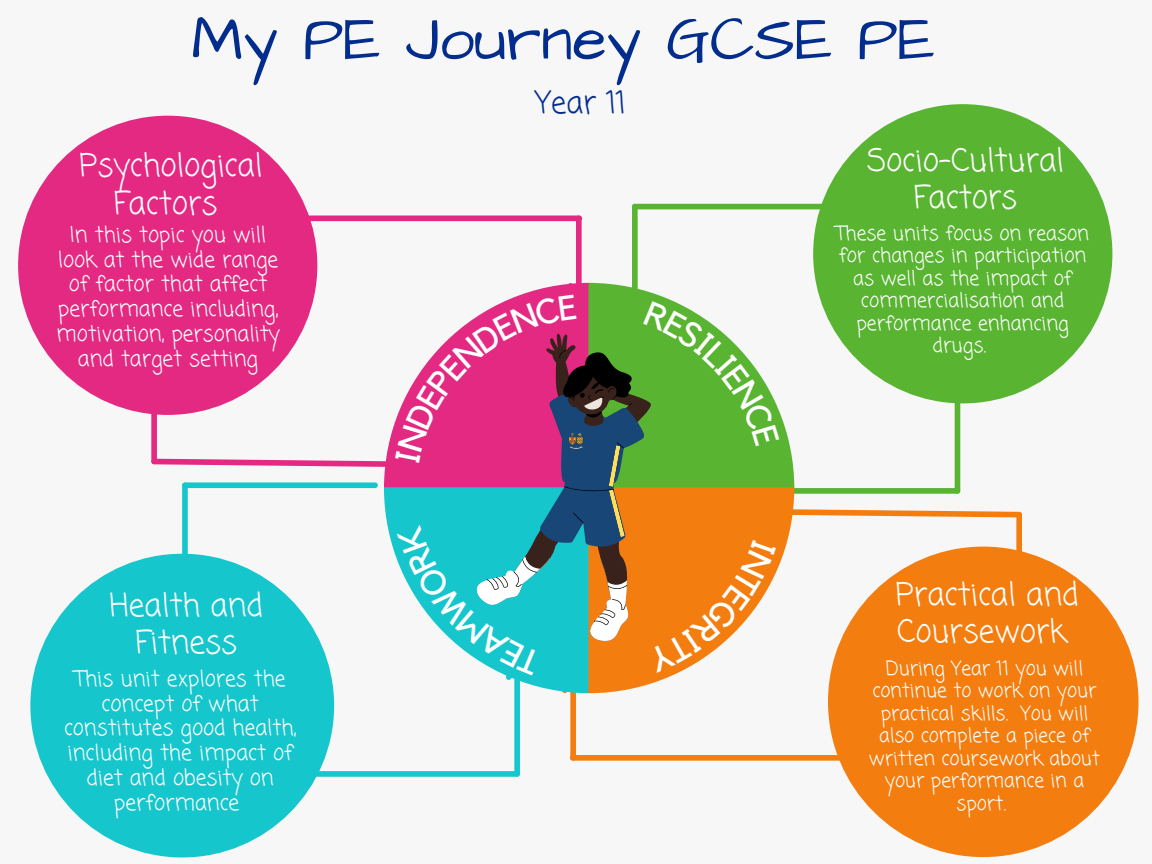
<style>
.page{position:relative;width:1152px;height:864px;background:#f7f7f7}
.page>*{position:absolute;margin:0;border:0;box-sizing:border-box;transform-origin:0 0}
.t1{font:63px "Architects Daughter";color:#022d8c}
.t2{font:31.5px/37.2px "Coming Soon";color:#fff;text-align:center}
.t3{font:30.45px "Coming Soon";color:#022d8c}
.t4{font:21.6px/24.8px "Coming Soon";color:#fff;text-align:center}
.t5{font:19.8px/22.5px "Coming Soon";color:#fff;text-align:center}
.t6{font:19.5px/22.5px "Coming Soon";color:#fff;text-align:center}
</style>
<div class="page">
<div style="left:18px;top:116px;width:299px;height:299px;background:#e42982;border-radius:50%"></div>
<div style="left:813px;top:104px;width:299px;height:299px;background:#59b432;border-radius:50%"></div>
<div style="left:30px;top:554px;width:304px;height:303px;background:#16c6cd;border-radius:50%"></div>
<div style="left:828px;top:547px;width:311px;height:310px;background:#f47d0f;border-radius:50%"></div>
<div style="left:302px;top:216px;width:277px;height:5px;background:#e42982"></div>
<div style="left:576px;top:218px;width:6px;height:78px;background:#e42982"></div>
<div style="left:573px;top:755px;width:278px;height:6px;background:#f47d0f"></div>
<div style="left:570px;top:680px;width:6px;height:78px;background:#f47d0f"></div>
<div style="left:635px;top:204px;width:190px;height:5px;background:#59b432"></div>
<div style="left:632px;top:207px;width:6px;height:106px;background:#59b432"></div>
<div style="left:314px;top:771px;width:203px;height:6px;background:#16c6cd"></div>
<div style="left:514px;top:667px;width:6px;height:107px;background:#16c6cd"></div>
<svg style="left:138px;top:278px;width:897px;height:420px"></svg>
<h1 class="t1" style="left:191px;top:-3px;width:745px">My PE Journey GCSE PE</h1>
<h2 class="t2" style="left:79px;top:149px;width:185px">Psychological<br>Factors</h2>
<p class="t4" style="left:56px;top:224px;width:225px">In this topic you will look at the wide range of factor that affect performance including, motivation, personality and target setting</p>
<h3 class="t3" style="left:536px;top:81px;width:92px">Year 11</h3>
<h2 class="t2" style="left:867px;top:144px;width:198px">Socio-Cultural<br>Factors</h2>
<p class="t5" style="left:836px;top:223px;width:255px">These units focus on reason for changes in participation as well as the impact of commercialisation and performance enhancing drugs.</p>
<h2 class="t2" style="left:109px;top:589px;width:155px">Health and<br>Fitness</h2>
<h2 class="t2" style="left:895px;top:577px;width:185px;text-align:left">Practical and<br>Coursework</h2>
<p class="t4" style="left:64px;top:668px;width:234px">This unit explores the concept of what constitutes good health, including the impact of diet and obesity on performance</p>
<p class="t6" style="left:869px;top:658px;width:233px">During Year 11 you will continue to work on your practical skills. You will also complete a piece of written coursework about your performance in a sport.</p>
</div>
